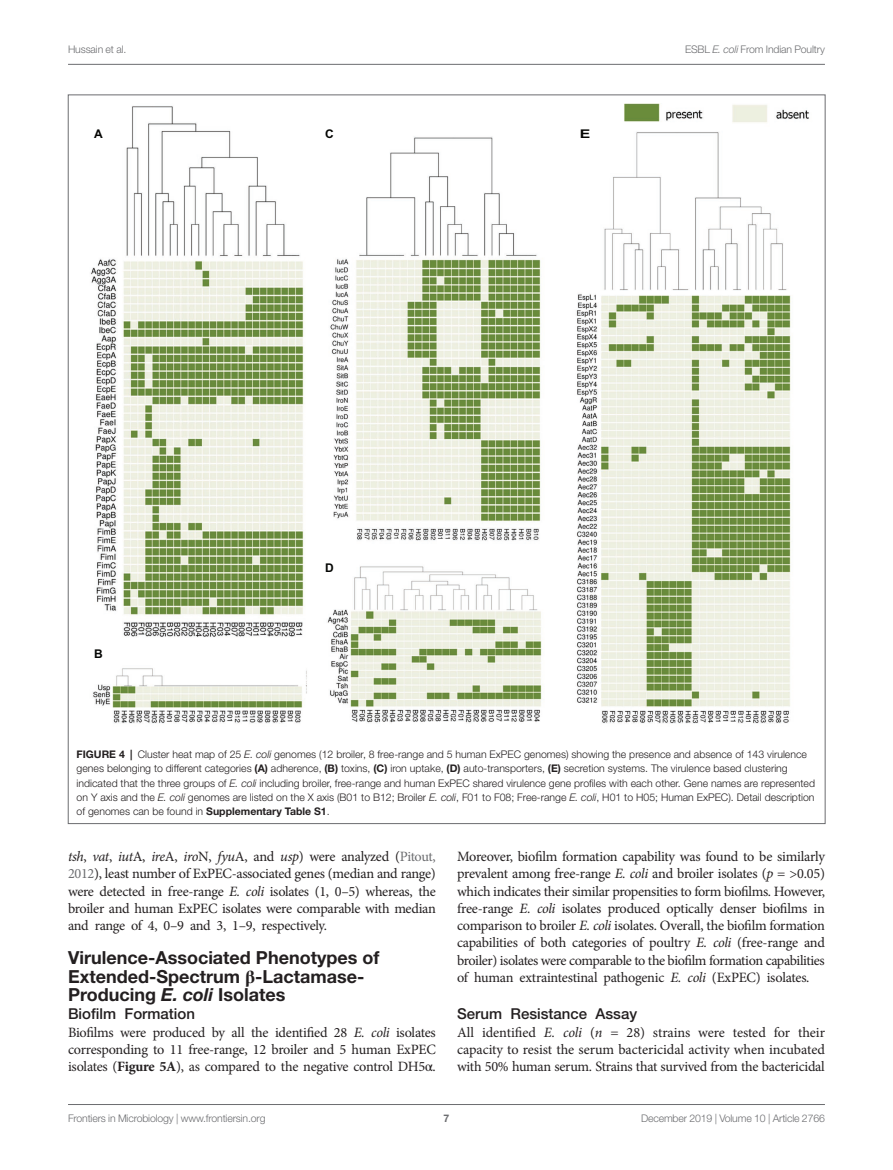
<style>
.page{position:relative;width:893px;height:1170px;background:#fff}
.page>*{position:absolute;margin:0;border:0;box-sizing:border-box;transform-origin:0 0}
.HEAD_2{font:700 18px/18.8px "Helvetica Neue LT Std";color:#231f20}
.HEAD_3{font:500 15px "Helvetica Neue LT Std";color:#231f20}
.HEAD_3_after_HEAD_2{font:500 15px "Helvetica Neue LT Std";color:#231f20}
.TEXT_FLUSH{font:14.25px/17.2px "Minion Pro";letter-spacing:-.02em;color:#231f20;text-align:justify}
.TEXT{font:14.25px/17.2px "Minion Pro";letter-spacing:-.025em;color:#231f20;text-align:justify}
.t1{font:700 12px "Arial";color:#040503}
.t2{font:700 12px "Arial";color:#040503;scale:1.32 1}
.FIG_LEG{font:300 10.5px/14.2px "Helvetica Neue LT Std";color:#231f20}
.t3{font:300 10.5px "Helvetica Neue LT Std";letter-spacing:-.015em;color:#6c6d70}
.t4{font:700 10.5px "Helvetica Neue LT Std";color:#6c6d70}
.s1{font-style:italic}
.s2{font-weight:700}
.s3{color:#6c6d70}
.s4{font-family:"STIX General"}
</style>
<div class="page">
<hr style="left:68px;top:64px;width:757px;height:1px;background:#6c6d70">
<hr style="left:68px;top:1104px;width:757px;height:1px;background:#6c6d70">
<img style="left:91px;top:103px;width:718px;height:621px">
<p class="t3" style="left:68px;top:42px;width:60px">Hussain et al.</p>
<p class="t3" style="left:685px;top:42px;width:141px">ESBL <span class="s1">E. coli</span> From Indian Poultry</p>
<p class="t1" style="left:94px;top:125px;width:10px">A</p>
<p class="t1" style="left:94px;top:646px;width:10px">B</p>
<p class="t1" style="left:325px;top:125px;width:10px">C</p>
<p class="t1" style="left:325px;top:560px;width:10px">D</p>
<p class="t2" style="left:580px;top:125px;width:9px">E</p>
<p class="FIG_LEG" style="left:77px;top:747px;width:740px"><span class="s2">FIGURE 4 |</span> Cluster heat map of 25 <span class="s1">E. coli</span> genomes (12 broiler, 8 free-range and 5 human ExPEC genomes) showing the presence and absence of 143 virulence genes belonging to different categories <span class="s2">(A)</span> adherence, <span class="s2">(B)</span> toxins, <span class="s2">(C)</span> iron uptake, <span class="s2">(D)</span> auto-transporters, <span class="s2">(E)</span> secretion systems. The virulence based clustering indicated that the three groups of <span class="s1">E. coli</span> including broiler, free-range and human ExPEC shared virulence gene profiles with each other. Gene names are represented on Y axis and the <span class="s1">E. coli</span> genomes are listed on the X axis (B01 to B12; Broiler <span class="s1">E. coli</span>, F01 to F08; Free-range <span class="s1">E. coli</span>, H01 to H05; Human ExPEC). Detail description of genomes can be found in <span class="s2">Supplementary Table S1</span>.</p>
<p class="TEXT" style="left:68px;top:847px;width:369px"><span class="s1">tsh</span>, <span class="s1">vat</span>, <span class="s1">iut</span>A, <span class="s1">ire</span>A, <span class="s1">iro</span>N, <span class="s1">fyu</span>A, and <span class="s1">usp</span>) were analyzed (<span class="s3">Pitout, 2012</span>), least number of ExPEC-associated genes (median and range) were detected in free-range <span class="s1">E. coli</span> isolates (1, 0–5) whereas, the broiler and human ExPEC isolates were comparable with median and range of 4, 0–9 and 3, 1–9, respectively.</p>
<p class="HEAD_2" style="left:68px;top:947px;width:313px">Virulence-Associated Phenotypes of<br>Extended-Spectrum <span class="s4">β</span>-Lactamase-<br>Producing <span class="s1">E. coli</span> Isolates</p>
<p class="HEAD_3_after_HEAD_2" style="left:68px;top:1004px;width:128px">Biofilm Formation</p>
<p class="TEXT_FLUSH" style="left:68px;top:1023px;width:369px">Biofilms were produced by all the identified 28 <span class="s1">E. coli</span> isolates corresponding to 11 free-range, 12 broiler and 5 human ExPEC isolates (<span class="s2">Figure 5A</span>), as compared to the negative control DH5<span class="s4">α</span>.</p>
<p class="TEXT_FLUSH" style="left:457px;top:847px;width:369px">Moreover, biofilm formation capability was found to be similarly prevalent among free-range <span class="s1">E. coli</span> and broiler isolates (<span class="s1">p</span> = &gt;0.05) which indicates their similar propensities to form biofilms. However, free-range <span class="s1">E. coli</span> isolates produced optically denser biofilms in comparison to broiler <span class="s1">E. coli</span> isolates. Overall, the biofilm formation capabilities of both categories of poultry <span class="s1">E. coli</span> (free-range and broiler) isolates were comparable to the biofilm formation capabilities of human extraintestinal pathogenic <span class="s1">E. coli</span> (ExPEC) isolates.</p>
<p class="HEAD_3" style="left:457px;top:1004px;width:182px">Serum Resistance Assay</p>
<p class="TEXT_FLUSH" style="left:457px;top:1023px;width:369px">All identified <span class="s1">E. coli</span> (<span class="s1">n</span> = 28) strains were tested for their capacity to resist the serum bactericidal activity when incubated with 50% human serum. Strains that survived from the bactericidal</p>
<p class="t3" style="left:68px;top:1111px;width:199px">Frontiers in Microbiology | www.frontiersin.org</p>
<p class="t4" style="left:444px;top:1111px;width:7px">7</p>
<p class="t3" style="left:641px;top:1111px;width:185px">December 2019 | Volume 10 | Article 2766</p>
</div>
